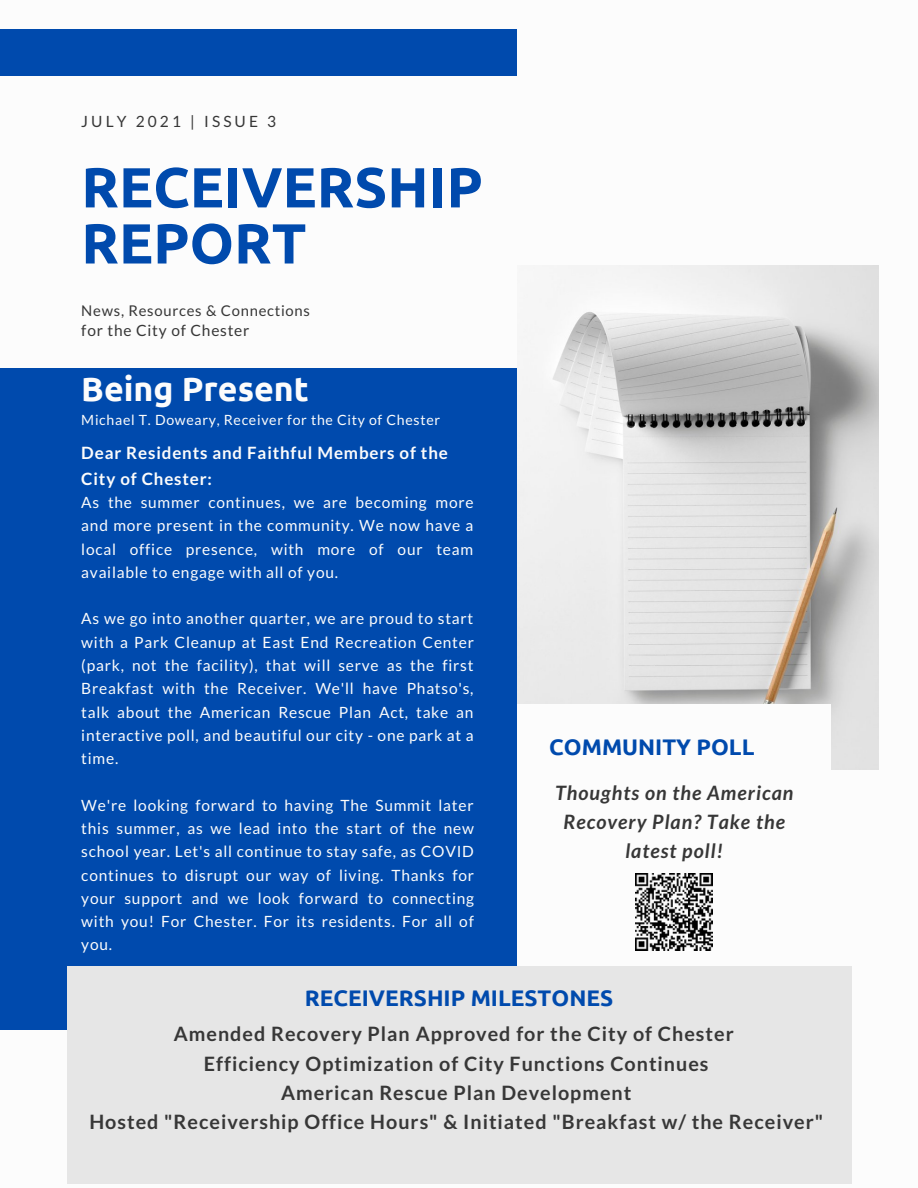
<style>
.page{position:relative;width:918px;height:1188px;background:#fff}
.page>*{position:absolute;margin:0;border:0;box-sizing:border-box;transform-origin:0 0}
.t1{font:700 56.4px "Ubuntu";color:#004aad}
.t2{font:700 33.9px "Ubuntu";color:#fcfcfc}
.t3{font:700 22.5px "Ubuntu";color:#004aad}
.t4{font:700 19.8px "Lato";letter-spacing:.05em;color:#373737}
.t5{font:italic 700 19.8px/28.7px "Lato";letter-spacing:.05em;color:#373737;text-align:center}
.t6{font:700 16.95px/25.3px "Lato";letter-spacing:.05em;color:#fcfcfc}
.t7{font:15.45px/23.2px "Lato";letter-spacing:.05em;color:#fcfcfc;text-align:justify}
.t8{font:15.45px "Lato";letter-spacing:.05em;color:#373737}
.t9{font:15.45px "Lato";letter-spacing:.2em;color:#373737}
.t10{font:14.85px "Lato";letter-spacing:.05em;color:#373737}
.t11{font:14.1px "Lato";letter-spacing:.05em;color:#fcfcfc}
</style>
<div class="page">
<div style="left:0;top:29px;width:516px;height:1000px;background:#004aad"></div>
<div style="left:0;top:76px;width:574px;height:291px;background:#fcfcfc"></div>
<img style="left:517px;top:266px;width:362px;height:504px">
<div style="left:517px;top:705px;width:314px;height:190px;background:#fcfcfc"></div>
<div style="left:67px;top:966px;width:784px;height:217px;background:#e6e6e6"></div>
<img style="left:636px;top:874px;width:76px;height:76px">
<p class="t9" style="left:81px;top:112px;width:196px">JULY 2021 | ISSUE 3</p>
<p class="t1" style="left:81px;top:155px;width:403px">RECEIVERSHIP</p>
<p class="t1" style="left:81px;top:211px;width:227px">REPORT</p>
<p class="t10" style="left:81px;top:301px;width:230px">News, Resources &amp; Connections</p>
<p class="t8" style="left:81px;top:321px;width:170px">for the City of Chester</p>
<p class="t2" style="left:81px;top:369px;width:229px">Being Present</p>
<p class="t6" style="left:81px;top:440px;width:368px">Dear Residents and Faithful Members of the<br>City of Chester:</p>
<p class="t7" style="left:81px;top:490px;width:394px">As the summer continues, we are becoming more and more present in the community. We now have a local office presence, with more of our team available to engage with all of you.</p>
<p class="t7" style="left:81px;top:607px;width:394px">As we go into another quarter, we are proud to start with a Park Cleanup at East End Recreation Center (park, not the facility), that will serve as the first Breakfast with the Receiver. We'll have Phatso's, talk about the American Rescue Plan Act, take an interactive poll, and beautiful our city - one park at a time.</p>
<p class="t7" style="left:81px;top:793px;width:394px">We're looking forward to having The Summit later this summer, as we lead into the start of the new school year. Let's all continue to stay safe, as COVID continues to disrupt our way of living. Thanks for your support and we look forward to connecting with you! For Chester. For its residents. For all of you.</p>
<p class="t3" style="left:305px;top:985px;width:310px">RECEIVERSHIP MILESTONES</p>
<p class="t4" style="left:174px;top:1022px;width:561px">Amended Recovery Plan Approved for the City of Chester</p>
<p class="t4" style="left:204px;top:1051px;width:506px">Efficiency Optimization of City Functions Continues</p>
<p class="t4" style="left:281px;top:1081px;width:352px">American Rescue Plan Development</p>
<p class="t4" style="left:89px;top:1110px;width:735px">Hosted "Receivership Office Hours" &amp; Initiated "Breakfast w/ the Receiver"</p>
<p class="t11" style="left:81px;top:411px;width:360px">Michael T. Doweary, Receiver for the City of Chester</p>
<p class="t3" style="left:549px;top:734px;width:207px">COMMUNITY POLL</p>
<p class="t5" style="left:555px;top:779px;width:240px">Thoughts on the American<br>Recovery Plan? Take the latest poll!</p>
</div>
